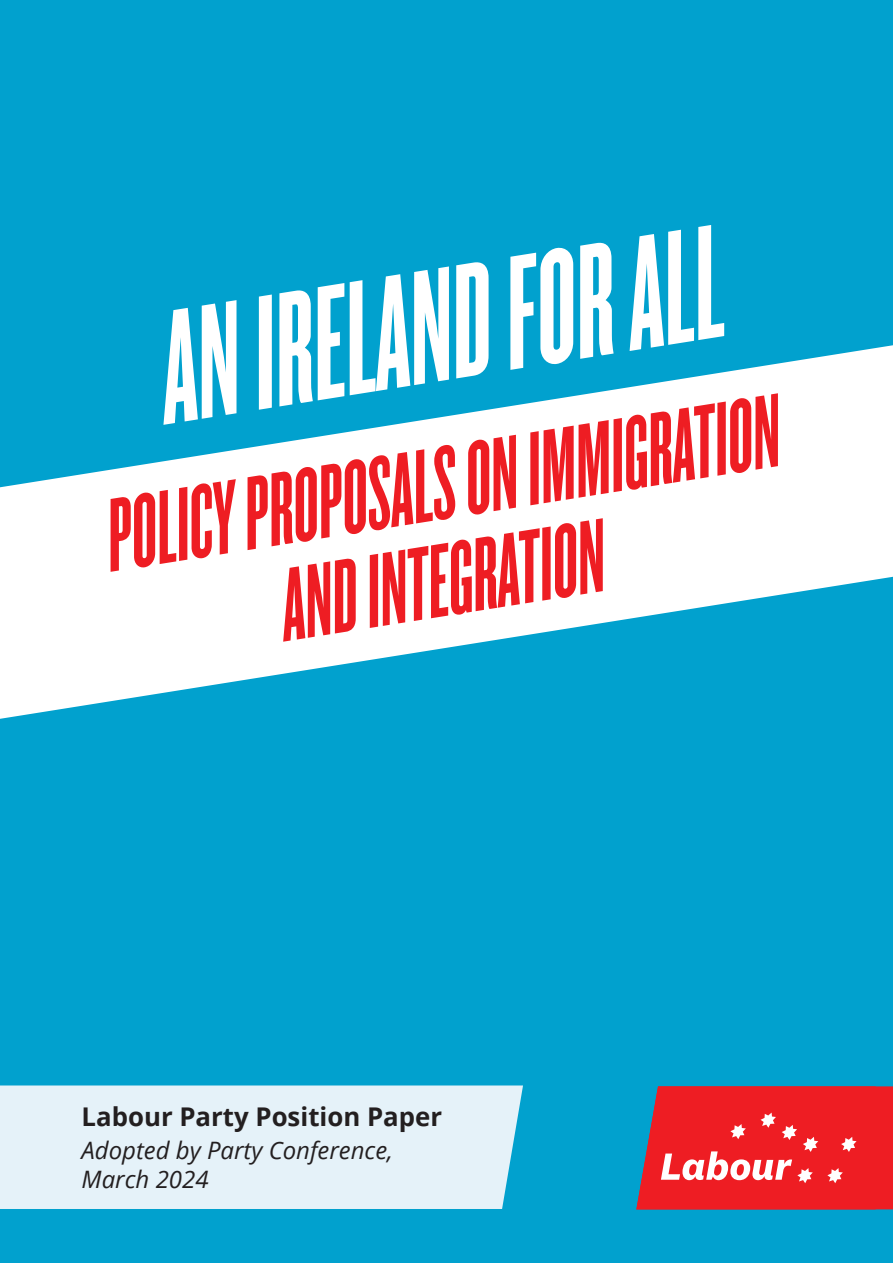
<style>
.page{position:relative;width:893px;height:1263px;background:#01a1ce}
.page>*{position:absolute;margin:0;border:0;box-sizing:border-box;transform-origin:0 0}
.t1{font:italic 167.7px "Knockout HTF66 Full Flyweight";color:#fff}
.t2{font:italic 108px/96px "Knockout HTF66 Full Flyweight";color:#ee1d23;text-align:center}
.t3{font:700 25.8px "Open Sans";color:#231f20}
.t4{font:italic 24px/28.8px "Open Sans";color:#231f20}
</style>
<div class="page">
<svg style="left:0;top:345px;width:893px;height:374px;fill:#fff"></svg>
<svg style="left:636px;top:1086px;width:257px;height:123px;background:#e4343b"></svg>
<div style="left:0;top:1085px;width:523px;height:124px;background:#e5f2f9"></div>
<p class="t1" style="left:142px;top:288px;width:570px;rotate:-9deg">AN IRELAND FOR ALL</p>
<p class="t2" style="left:95px;top:490px;width:682px;rotate:-9deg">POLICY PROPOSALS ON IMMIGRATION<br>AND INTEGRATION</p>
<p class="t3" style="left:82px;top:1098px;width:362px">Labour Party Position Paper</p>
<p class="t4" style="left:82px;top:1135px;width:313px">Adopted by Party Conference,<br>March 2024</p>
</div>
